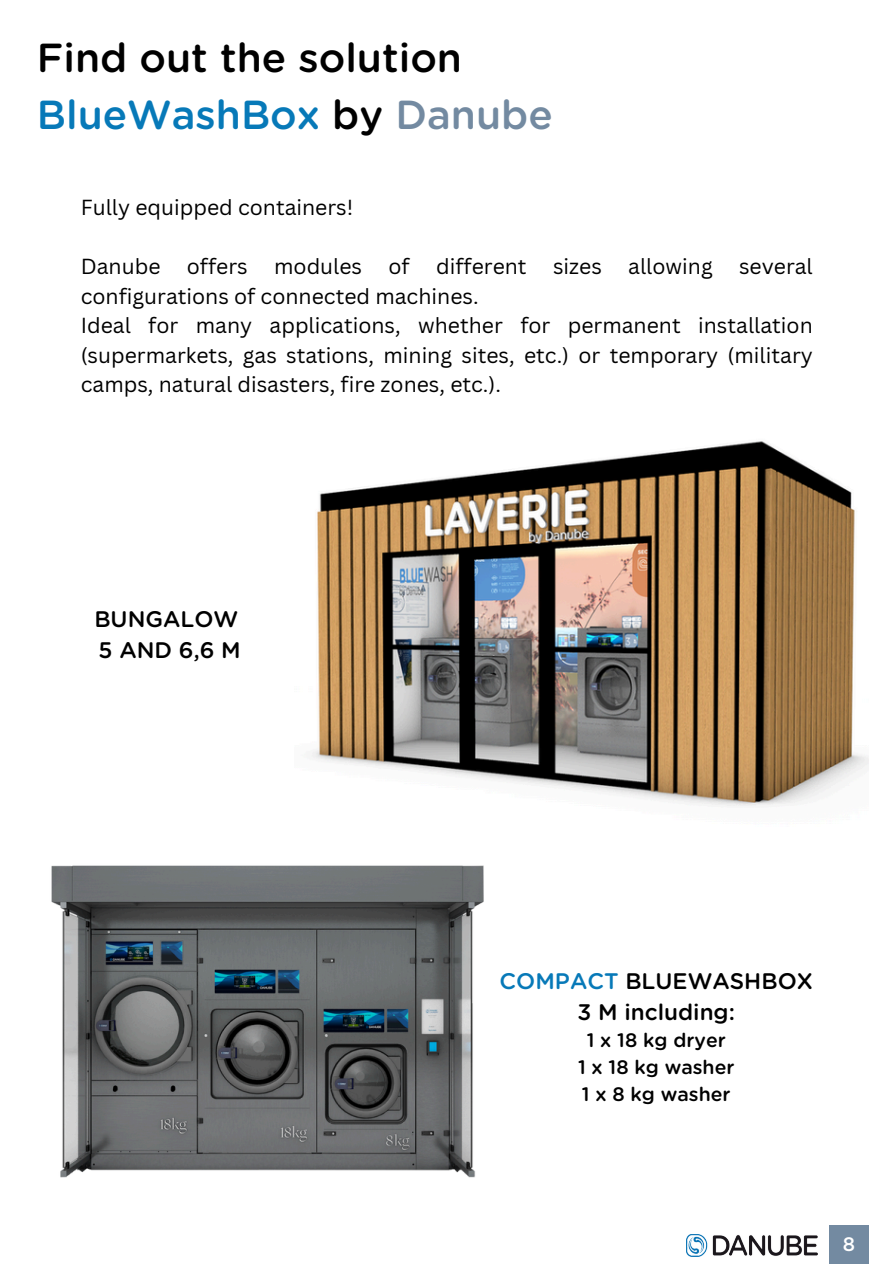
<style>
.page{position:relative;width:894px;height:1264px;background:#fff}
.page>*{position:absolute;margin:0;border:0;box-sizing:border-box;transform-origin:0 0}
.t1{font:500 40.5px/56.2px "Gotham Rounded";color:#000}
.t2{font:500 22.5px/31.5px "Gotham Rounded";color:#000}
.t3{font:21.15px/29.5px "Canva Sans";color:#000}
.t4{font:500 19.5px "Gotham Rounded";color:#000}
.t5{font:500 19.5px "Gotham Rounded";color:#fff}
.s1{color:#0779b8}
.s2{color:#738aa1}
</style>
<div class="page">
<div style="left:828px;top:1225px;width:40px;height:38px;background:#738aa1"></div>
<img style="left:686px;top:1234px;width:130px;height:21px">
<img style="left:311px;top:441px;width:557px;height:365px">
<img style="left:51px;top:865px;width:433px;height:313px">
<p class="t1" style="left:37px;top:32px;width:517px">Find out the solution<br><span class="s1">BlueWashBox</span> by <span class="s2">Danube</span></p>
<p class="t3" style="left:81px;top:192px;width:274px">Fully equipped containers!</p>
<p class="t3" style="left:81px;top:251px;width:733px">Danube offers modules of different sizes allowing several configurations of connected machines.</p>
<h2 class="t3" style="left:81px;top:310px;width:733px;text-align:justify">Ideal for many applications, whether for permanent installation (supermarkets, gas stations, mining sites, etc.) or temporary (military camps, natural disasters, fire zones, etc.).</h2>
<p class="t2" style="left:94px;top:604px;width:148px">BUNGALOW<br>5 AND 6,6 M</p>
<p class="t2" style="left:499px;top:966px;width:314px"><span class="s1">COMPACT</span> BLUEWASHBOX</p>
<p class="t2" style="left:577px;top:997px;width:159px">3 M including:</p>
<p class="t4" style="left:586px;top:1031px;width:141px">1 x 18 kg dryer</p>
<p class="t4" style="left:578px;top:1058px;width:158px">1 x 18 kg washer</p>
<p class="t4" style="left:581px;top:1085px;width:150px">1 x 8 kg washer</p>
<h1 class="t5" style="left:842px;top:1235px;width:14px">8</h1>
</div>
